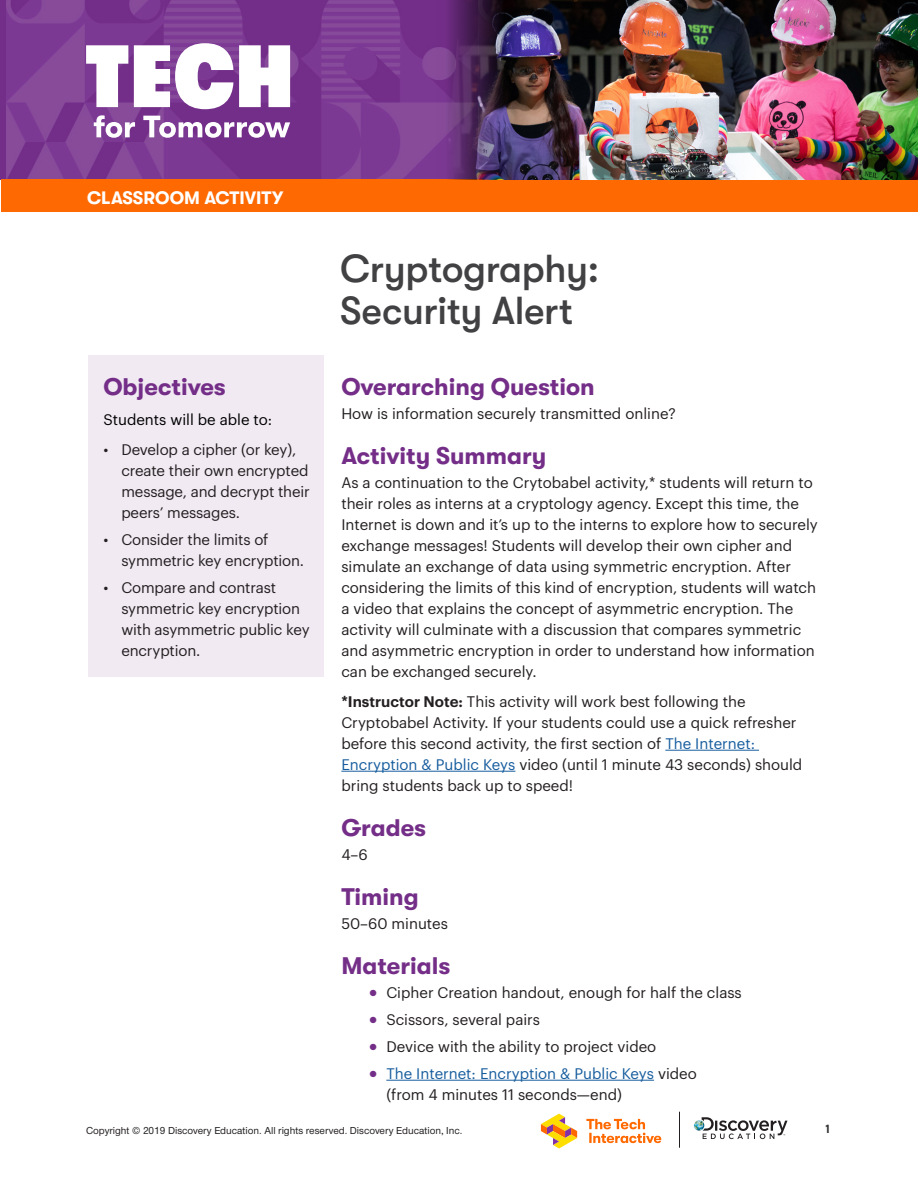
<style>
.page{position:relative;width:918px;height:1188px;background:#fff}
.page>*{position:absolute;margin:0;border:0;box-sizing:border-box;transform-origin:0 0}
.t1{font:500 39px/42px "GT Walsheim";letter-spacing:-.01em;color:#414042}
.Subhead_1{font:700 24px "GT Walsheim";color:#742e88}
.t2{font:700 18px "GT Walsheim";color:#fff}
.Body_last_line_0p6{font:15px/21px "Graphik LC";color:#231f20}
.Body{font:15px/21px "Graphik LC";color:#231f20}
.t3{font:15px/21px "Graphik LC";color:#175d9e}
.Body_last_line_0p6-2{font:15px "Graphik LC";color:#000}
.t4{font:700 12px "DIN2014";color:#343333}
.t5{font:10.5px "UHC Sans";color:#231f20}
.s1{font-weight:600}
.s2{color:#175d9e}
.s3{font-family:"Helvetica Neue";font-weight:300;color:#742e88}
.s4{color:#231f20}
</style>
<div class="page">
<img style="left:7px;top:0;width:430px;height:179px">
<svg style="left:694px;top:1117px;width:94px;height:22px"></svg>
<hr style="left:679px;top:1112px;width:1px;height:36px;background:#231f20">
<svg style="left:541px;top:1114px;width:36px;height:34px"></svg>
<svg style="left:586px;top:1119px;width:75px;height:24px"></svg>
<div style="left:1px;top:179px;width:916px;height:33px;background:#ff6901"></div>
<svg style="left:86px;top:45px;width:42px;height:62px"></svg>
<svg style="left:134px;top:43px;width:99px;height:66px"></svg>
<svg style="left:239px;top:45px;width:51px;height:62px"></svg>
<svg style="left:94px;top:115px;width:41px;height:23px"></svg>
<svg style="left:143px;top:116px;width:147px;height:22px"></svg>
<img style="left:437px;top:0;width:481px;height:179px">
<hr style="left:665px;top:750px;width:94px;height:1px;background:#175d9e">
<hr style="left:341px;top:771px;width:174px;height:1px;background:#175d9e">
<hr style="left:386px;top:1080px;width:268px;height:1px;background:#175d9e">
<div style="left:88px;top:355px;width:236px;height:322px;background:#f1eaf3"></div>
<p class="t2" style="left:87px;top:187px;width:198px">CLASSROOM ACTIVITY</p>
<p class="Subhead_1" style="left:103px;top:373px;width:124px">Objectives</p>
<p class="Body_last_line_0p6-2" style="left:103px;top:408px;width:170px">Students will be able to:</p>
<p class="Body_last_line_0p6" style="left:121px;top:438px;width:190px;text-indent:-18px">• Develop a cipher (or key), create their own encrypted message, and decrypt their peers’ messages.</p>
<p class="Body_last_line_0p6" style="left:121px;top:528px;width:184px;text-indent:-18px">• Consider the limits of symmetric key encryption.</p>
<p class="Body_last_line_0p6" style="left:121px;top:576px;width:190px;text-indent:-18px">• Compare and contrast symmetric key encryption with asymmetric public key encryption.</p>
<p class="t1" style="left:340px;top:247px;width:260px">Cryptography:<br>Security Alert</p>
<p class="Subhead_1" style="left:341px;top:373px;width:255px">Overarching Question</p>
<p class="Body" style="left:341px;top:402px;width:336px">How is information securely transmitted online?</p>
<p class="Subhead_1" style="left:341px;top:442px;width:207px">Activity Summary</p>
<p class="Body_last_line_0p6" style="left:341px;top:471px;width:478px">As a continuation to the Crytobabel activity,* students will return to their roles as interns at a cryptology agency. Except this time, the Internet is down and it’s up to the interns to explore how to securely exchange messages! Students will develop their own cipher and simulate an exchange of data using symmetric encryption. After considering the limits of this kind of encryption, students will watch a video that explains the concept of asymmetric encryption. The activity will culminate with a discussion that compares symmetric and asymmetric encryption in order to understand how information can be exchanged securely.</p>
<p class="Body" style="left:341px;top:690px;width:463px"><span class="s1">*Instructor Note:</span> This activity will work best following the Cryptobabel Activity. If your students could use a quick refresher before this second activity, the first section of <span class="s2">The Internet:<br>Encryption &amp; Public Keys</span> video (until 1 minute 43 seconds) should bring students back up to speed!</p>
<p class="Subhead_1" style="left:341px;top:814px;width:86px">Grades</p>
<p class="Body" style="left:341px;top:843px;width:28px">4–6</p>
<p class="Subhead_1" style="left:341px;top:883px;width:79px">Timing</p>
<p class="Body" style="left:341px;top:912px;width:108px">50–60 minutes</p>
<p class="Subhead_1" style="left:341px;top:952px;width:111px">Materials</p>
<p class="Body_last_line_0p6" style="left:368px;top:981px;width:375px"><span class="s3">●</span> Cipher Creation handout, enough for half the class</p>
<p class="Body_last_line_0p6" style="left:368px;top:1008px;width:173px"><span class="s3">●</span> Scissors, several pairs</p>
<p class="Body_last_line_0p6" style="left:368px;top:1035px;width:290px"><span class="s3">●</span> Device with the ability to project video</p>
<p class="t3" style="left:386px;top:1062px;width:312px;text-indent:-18px"><span class="s3">●</span> The Internet: Encryption &amp; Public Keys <span class="s4">video (from 4 minutes 11 seconds—end)</span></p>
<p class="t5" style="left:86px;top:1123px;width:378px">Copyright © 2019 Discovery Education. All rights reserved. Discovery Education, Inc.</p>
<p class="t4" style="left:825px;top:1121px;width:8px">1</p>
</div>
